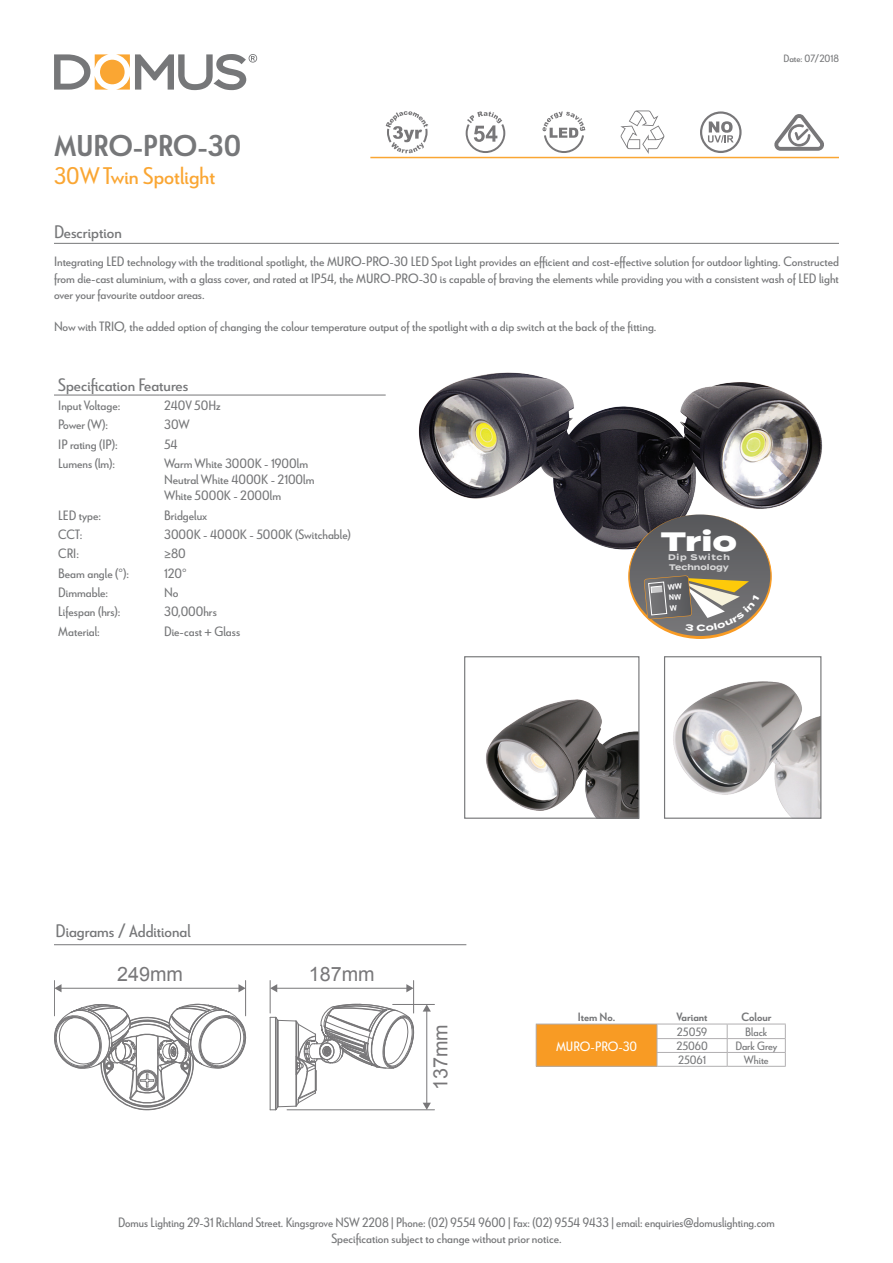
<style>
.page{position:relative;width:893px;height:1263px;background:#fff}
.page>*{position:absolute;margin:0;border:0;box-sizing:border-box;transform-origin:0 0}
.t1{font:700 30px "Le Havre";color:#767779}
.t2{font:800 26.55px "Termina";color:#fff;scale:1.15 1}
.t3{font:24px "Le Havre";color:#faa633}
.t4{font:19.8px "Arial";color:#787779}
.t5{font:18px "Le Havre";color:#767779}
.t6{font:13.5px/16.2px "Le Havre";color:#767779;text-align:justify}
.t7{font:13.5px/16.2px "Le Havre";color:#767779;text-align:center;scale:.95 1}
.t8{font:13.5px "Le Havre";color:#fff}
.t9{font:12px "Le Havre";color:#767779}
.t10{font:700 12px "Le Havre";color:#767779}
.t11{font:10.5px "Le Havre";color:#767779}
.t12{font:700 8.1px/9.8px "Termina";color:rgb(255 255 255/.75)}
.t13{font:700 7.5px/10.5px "Arial";color:#fff}
</style>
<div class="page">
<svg style="left:54px;top:54px;width:55px;height:36px"></svg>
<svg style="left:116px;top:54px;width:141px;height:36px"></svg>
<div style="left:100px;top:60px;width:25px;height:24px;background:#faa633;border-radius:50%"></div>
<hr style="left:370px;top:157px;width:469px;height:1px;background:#faa633">
<hr style="left:54px;top:243px;width:785px;height:1px;background:#767779">
<hr style="left:54px;top:944px;width:412px;height:1px;background:#767779">
<hr style="left:54px;top:395px;width:106px;height:1px;background:#767779">
<hr style="left:160px;top:395px;width:226px;height:1px;background:#767779">
<svg style="left:54px;top:1004px;width:193px;height:106px"></svg>
<hr style="left:245px;top:980px;width:1px;height:36px;background:#787779">
<hr style="left:54px;top:980px;width:1px;height:36px;background:#787779">
<hr style="left:60px;top:988px;width:180px;height:1px;background:#787779">
<svg style="left:238px;top:984px;width:8px;height:8px"></svg>
<svg style="left:54px;top:984px;width:8px;height:8px"></svg>
<svg style="left:270px;top:1004px;width:144px;height:106px"></svg>
<hr style="left:270px;top:980px;width:1px;height:33px;background:#787779">
<hr style="left:413px;top:980px;width:1px;height:33px;background:#787779">
<hr style="left:276px;top:988px;width:132px;height:1px;background:#787779">
<svg style="left:270px;top:984px;width:7px;height:8px"></svg>
<svg style="left:406px;top:984px;width:7px;height:8px"></svg>
<hr style="left:393px;top:1004px;width:41px;height:1px;background:#787779">
<hr style="left:287px;top:1109px;width:147px;height:1px;background:#787779">
<hr style="left:426px;top:1010px;width:1px;height:94px;background:#787779">
<svg style="left:423px;top:1005px;width:8px;height:6px"></svg>
<svg style="left:423px;top:1103px;width:8px;height:7px"></svg>
<svg style="left:542px;top:111px;width:43px;height:42px"></svg>
<svg style="left:620px;top:110px;width:44px;height:44px"></svg>
<svg style="left:700px;top:111px;width:42px;height:42px"></svg>
<svg style="left:774px;top:114px;width:50px;height:37px"></svg>
<svg style="left:466px;top:111px;width:39px;height:42px"></svg>
<svg style="left:386px;top:111px;width:42px;height:42px"></svg>
<img style="left:403px;top:242px;width:436px;height:434px">
<img style="left:466px;top:658px;width:171px;height:159px">
<div style="left:464px;top:656px;width:175px;height:163px;border:1px solid #767779"></div>
<img style="left:666px;top:658px;width:153px;height:159px">
<div style="left:664px;top:656px;width:157px;height:163px;border:1px solid #767779"></div>
<svg style="left:536px;top:1023px;width:250px;height:43px"></svg>
<hr style="left:536px;top:1066px;width:121px;height:1px;background:#b1afb1">
<hr style="left:657px;top:1066px;width:70px;height:1px;background:#b1afb1">
<hr style="left:727px;top:1066px;width:59px;height:1px;background:#b1afb1">
<hr style="left:536px;top:1024px;width:121px;height:1px;background:#b1afb1">
<hr style="left:657px;top:1024px;width:70px;height:1px;background:#b1afb1">
<hr style="left:727px;top:1024px;width:59px;height:1px;background:#b1afb1">
<svg style="left:628px;top:514px;width:144px;height:125px"></svg>
<p class="t11" style="left:783px;top:53px;width:57px">Date: 07/2018</p>
<h1 class="t1" style="left:54px;top:127px;width:189px">MURO-PRO-30</h1>
<h3 class="t3" style="left:54px;top:162px;width:163px">30W Twin Spotlight</h3>
<h3 class="t5" style="left:54px;top:221px;width:69px">Description</h3>
<p class="t6" style="left:54px;top:253px;width:786px">Integrating LED technology with the traditional spotlight, the MURO-PRO-30 LED Spot Light provides an efficient and cost-effective solution for outdoor lighting. Constructed from die-cast aluminium, with a glass cover, and rated at IP54, the MURO-PRO-30 is capable of braving the elements while providing you with a consistent wash of LED light over your favourite outdoor areas.</p>
<p class="t6" style="left:54px;top:318px;width:604px">Now with TRIO, the added option of changing the colour temperature output of the spotlight with a dip switch at the back of the fitting.</p>
<h3 class="t5" style="left:58px;top:374px;width:131px">Specification Features</h3>
<p class="t6" style="left:58px;top:397px;width:64px">Input Voltage:</p>
<p class="t6" style="left:164px;top:397px;width:58px">240V 50Hz</p>
<p class="t6" style="left:58px;top:416px;width:51px">Power (W):</p>
<p class="t6" style="left:164px;top:416px;width:27px">30W</p>
<p class="t6" style="left:58px;top:436px;width:61px">IP rating (IP):</p>
<p class="t6" style="left:164px;top:436px;width:15px">54</p>
<p class="t6" style="left:58px;top:455px;width:58px">Lumens (lm):</p>
<p class="t6" style="left:164px;top:455px;width:152px;text-align:left">Warm White 3000K - 1900lm<br>Neutral White 4000K - 2100lm<br>White 5000K - 2000lm</p>
<p class="t6" style="left:58px;top:507px;width:44px">LED type:</p>
<p class="t6" style="left:164px;top:507px;width:45px">Bridgelux</p>
<p class="t6" style="left:58px;top:526px;width:26px">CCT:</p>
<p class="t6" style="left:164px;top:526px;width:188px">3000K - 4000K - 5000K (Switchable)</p>
<p class="t6" style="left:58px;top:545px;width:22px">CRI:</p>
<p class="t6" style="left:164px;top:545px;width:23px">≥80</p>
<p class="t6" style="left:58px;top:565px;width:72px">Beam angle (°):</p>
<p class="t6" style="left:164px;top:565px;width:24px">120°</p>
<p class="t6" style="left:58px;top:584px;width:51px">Dimmable:</p>
<p class="t6" style="left:164px;top:584px;width:16px">No</p>
<p class="t6" style="left:58px;top:603px;width:64px">Lifespan (hrs):</p>
<p class="t6" style="left:164px;top:603px;width:54px">30,000hrs</p>
<p class="t6" style="left:58px;top:622px;width:43px">Material:</p>
<p class="t6" style="left:164px;top:622px;width:78px">Die-cast + Glass</p>
<h2 class="t2" style="left:661px;top:521px;width:68px">Trio</h2>
<p class="t12" style="left:668px;top:553px;width:63px">Dip Switch<br>Technology</p>
<p class="t13" style="left:667px;top:582px;width:16px;rotate:-6deg">WW<br>NW<br>W</p>
<h3 class="t5" style="left:56px;top:920px;width:137px">Diagrams / Additional</h3>
<h3 class="t4" style="left:117px;top:960px;width:67px">249mm</h3>
<h3 class="t4" style="left:309px;top:960px;width:67px">187mm</h3>
<h3 class="t4" style="left:428px;top:1090px;width:67px;rotate:-90deg">137mm</h3>
<p class="t10" style="left:578px;top:1009px;width:39px">Item No.</p>
<p class="t10" style="left:677px;top:1009px;width:33px">Variant</p>
<p class="t10" style="left:741px;top:1009px;width:32px">Colour</p>
<p class="t8" style="left:556px;top:1038px;width:83px">MURO-PRO-30</p>
<p class="t9" style="left:677px;top:1025px;width:32px">25059</p>
<p class="t9" style="left:745px;top:1025px;width:24px">Black</p>
<p class="t9" style="left:676px;top:1039px;width:33px">25060</p>
<p class="t9" style="left:735px;top:1039px;width:43px">Dark Grey</p>
<p class="t9" style="left:678px;top:1053px;width:29px">25061</p>
<p class="t9" style="left:744px;top:1053px;width:26px">White</p>
<p class="t7" style="left:118px;top:1214px;width:693px">Domus Lighting 29-31 Richland Street. Kingsgrove NSW 2208 | Phone: (02) 9554 9600 | Fax: (02) 9554 9433 | email: enquiries@domuslighting.com<br>Specification subject to change without prior notice.</p>
</div>
